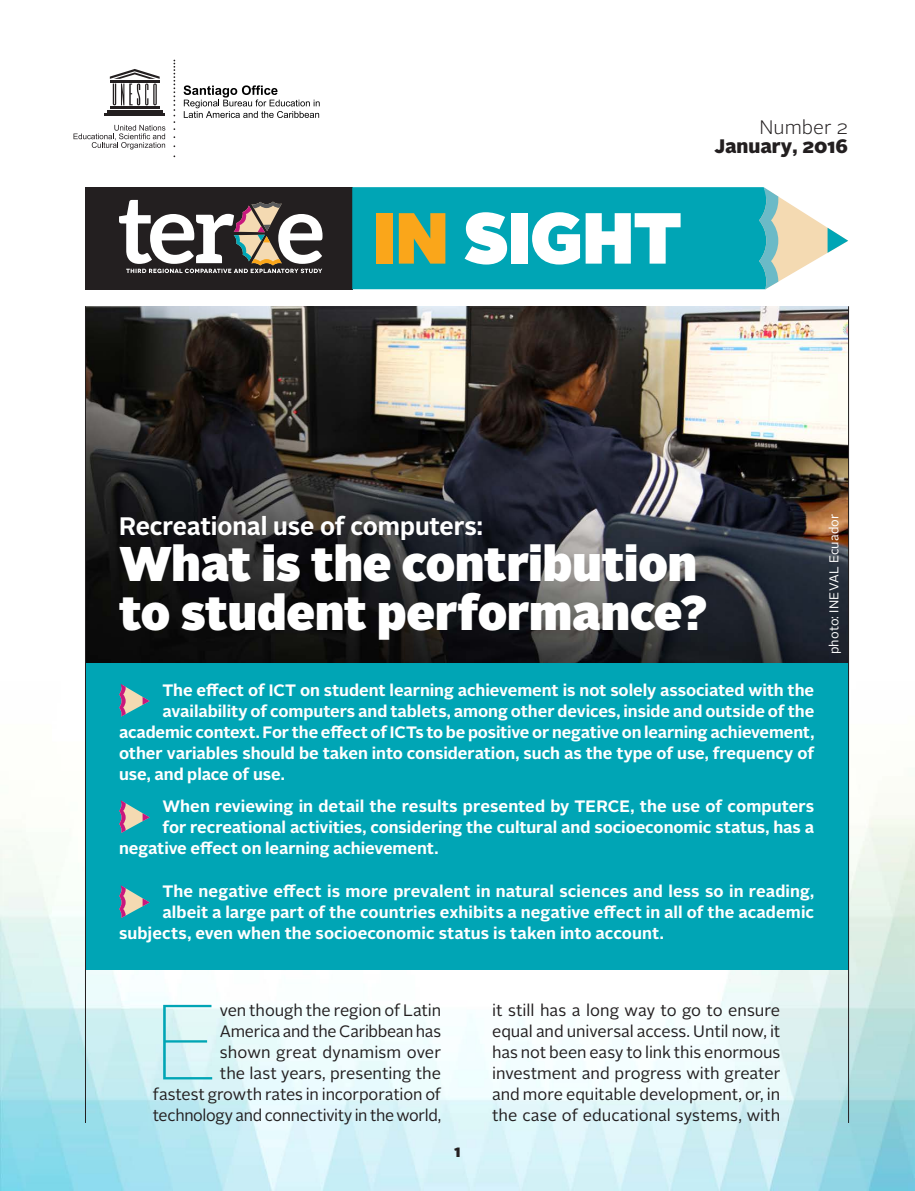
<style>
.page{position:relative;width:915px;height:1191px;background:#fff}
.page>*{position:absolute;margin:0;border:0;box-sizing:border-box;transform-origin:0 0}
.t1{font:100 106.5px "Alright Sans";color:#00a5b5}
.t2{font:900 72px "Alright Sans";letter-spacing:-.015em;color:#fff}
.t3{font:900 48.6px/48.6px "Alright Sans";letter-spacing:-.005em;color:#fff}
.t4{font:700 25.2px "Alright Sans";letter-spacing:-.01em;color:#fff}
.t5{font:900 19.5px "Alright Sans";color:#231f20}
.t6{font:300 19.5px "Alright Sans";color:#231f20}
.t7{font:700 16.5px "Alright Sans";color:#fff}
.t8{font:16.5px/21px "Alright Sans";letter-spacing:-.01em;color:#231f20;text-align:right}
.t9{font:900 13.5px "Alright Sans";color:#231f20}
.t10{font:12.75px "Alright Sans";letter-spacing:.015em;color:#fff}
.s1{color:#faa61a}
</style>
<div class="page">
<img style="left:0;top:510px;width:914px;height:681px">
<img style="left:86px;top:306px;width:761px;height:357px">
<div style="left:85px;top:663px;width:762px;height:306px;background:#00a5b5"></div>
<svg style="left:119px;top:684px;width:31px;height:32px"></svg>
<svg style="left:119px;top:800px;width:31px;height:33px"></svg>
<svg style="left:119px;top:885px;width:31px;height:33px"></svg>
<hr style="left:85px;top:306px;width:1px;height:817px;background:#231f20">
<hr style="left:847px;top:306px;width:1px;height:817px;background:#231f20">
<svg style="left:173px;top:60px;width:2px;height:70px"></svg>
<hr style="left:110px;top:106px;width:50px;height:3px;background:#231f20">
<hr style="left:107px;top:110px;width:55px;height:2px;background:#231f20">
<hr style="left:104px;top:114px;width:61px;height:2px;background:#231f20">
<svg style="left:110px;top:69px;width:50px;height:36px"></svg>
<svg style="left:183px;top:85px;width:136px;height:33px"></svg>
<svg style="left:73px;top:125px;width:92px;height:24px"></svg>
<div style="left:85px;top:187px;width:267px;height:102px;background:#231f20"></div>
<svg style="left:352px;top:187px;width:495px;height:102px;background:#25afbb"></svg>
<svg style="left:119px;top:200px;width:203px;height:73px"></svg>
<p class="t6" style="left:759px;top:114px;width:90px">Number 2</p>
<h2 class="t2" style="left:373px;top:186px;width:310px"><span class="s1">IN</span> SIGHT</h2>
<p class="t5" style="left:713px;top:132px;width:136px">January, 2016</p>
<h3 class="t4" style="left:119px;top:508px;width:365px">Recreational use of computers:</h3>
<h3 class="t3" style="left:119px;top:539px;width:590px">What is the contribution to student performance?</h3>
<p class="t10" style="left:825px;top:654px;width:142px;rotate:-90deg">photo: INEVAL Ecuador</p>
<p class="t7" style="left:162px;top:678px;width:653px">The effect of ICT on student learning achievement is not solely associated with the</p>
<p class="t7" style="left:162px;top:699px;width:653px">availability of computers and tablets, among other devices, inside and outside of the</p>
<p class="t7" style="left:119px;top:720px;width:696px">academic context. For the effect of ICTs to be positive or negative on learning achievement,</p>
<p class="t7" style="left:119px;top:741px;width:696px">other variables should be taken into consideration, such as the type of use, frequency of</p>
<p class="t7" style="left:119px;top:762px;width:167px">use, and place of use.</p>
<p class="t7" style="left:162px;top:795px;width:653px">When reviewing in detail the results presented by TERCE, the use of computers</p>
<p class="t7" style="left:162px;top:816px;width:653px">for recreational activities, considering the cultural and socioeconomic status, has a</p>
<p class="t7" style="left:119px;top:837px;width:321px">negative effect on learning achievement.</p>
<p class="t7" style="left:162px;top:880px;width:653px">The negative effect is more prevalent in natural sciences and less so in reading,</p>
<p class="t7" style="left:162px;top:901px;width:653px">albeit a large part of the countries exhibits a negative effect in all of the academic</p>
<p class="t7" style="left:119px;top:922px;width:546px">subjects, even when the socioeconomic status is taken into account.</p>
<p class="t8" style="left:153px;top:1000px;width:289px">ven though the region of Latin<br>America and the Caribbean has<br>shown great dynamism over<br>the last years, presenting the<br>fastest growth rates in incorporation of technology and connectivity in the world,</p>
<p class="t8" style="left:492px;top:1000px;width:290px;text-align:justify">it still has a long way to go to ensure equal and universal access. Until now, it has not been easy to link this enormous investment and progress with greater and more equitable development, or, in the case of educational systems, with</p>
<h1 class="t1" style="left:153px;top:970px;width:69px">E</h1>
<p class="t9" style="left:454px;top:1142px;width:8px">1</p>
</div>
